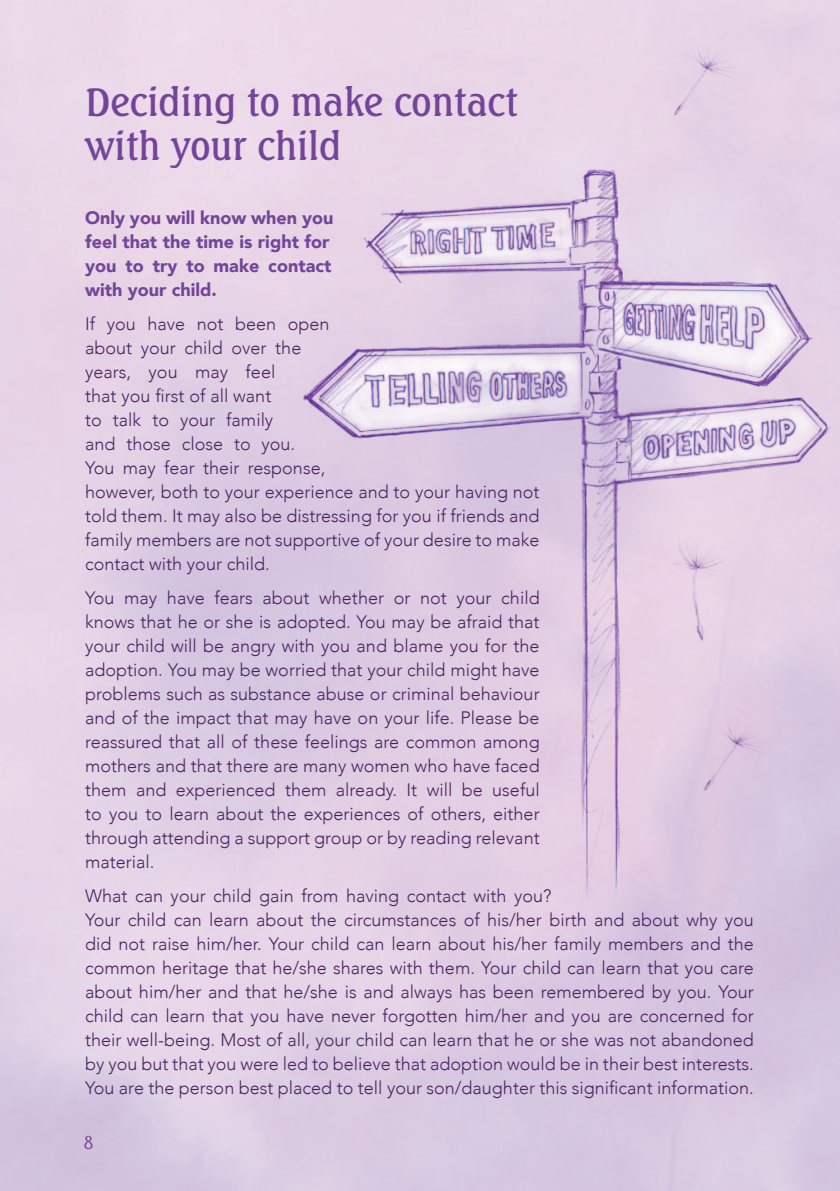
<style>
.page{position:relative;width:840px;height:1191px;background:#fff}
.page>*{position:absolute;margin:0;border:0;box-sizing:border-box;transform-origin:0 0}
.t1{font:500 38px/44px "Seagull BT";color:#74449a}
.t2{font:300 18px/24px "Avenir";color:#4a2263}
.t3{font:900 18px/24px "Avenir";color:#74449a}
.t4{font:300 18px "Seagull BT";color:#74449a}
</style>
<div class="page">
<img style="left:221px;top:52px;width:618px;height:981px">
<div style="left:646px;top:519px;width:108px;height:135px;background:#e9d3e5"></div>
<div style="left:639px;top:27px;width:115px;height:113px;background:#e6d3e5"></div>
<img style="left:669px;top:702px;width:115px;height:113px">
<h1 class="t1" style="left:85px;top:80px;width:434px">Deciding to make contact with your child</h1>
<p class="t3" style="left:85px;top:205px;width:250px">Only you will know when you feel that the time is right for you to try to make contact with your child.</p>
<p class="t2" style="left:85px;top:312px;width:456px">If you have not been open<br>about your child over the<br>years, you may feel<br>that you first of all want<br>to talk to your family<br>and those close to you.<br>You may fear their response,<br>however, both to your experience and to your having not told them. It may also be distressing for you if friends and family members are not supportive of your desire to make contact with your child.</p>
<p class="t2" style="left:85px;top:586px;width:456px;text-align:justify">You may have fears about whether or not your child knows that he or she is adopted. You may be afraid that your child will be angry with you and blame you for the adoption. You may be worried that your child might have problems such as substance abuse or criminal behaviour and of the impact that may have on your life. Please be reassured that all of these feelings are common among mothers and that there are many women who have faced them and experienced them already. It will be useful to you to learn about the experiences of others, either through attending a support group or by reading relevant material.</p>
<p class="t2" style="left:85px;top:884px;width:670px">What can your child gain from having contact with you?<br>Your child can learn about the circumstances of his/her birth and about why you did not raise him/her. Your child can learn about his/her family members and the common heritage that he/she shares with them. Your child can learn that you care about him/her and that he/she is and always has been remembered by you. Your child can learn that you have never forgotten him/her and you are concerned for their well-being. Most of all, your child can learn that he or she was not abandoned by you but that you were led to believe that adoption would be in their best interests.<br>You are the person best placed to tell your son/daughter this significant information.</p>
<p class="t4" style="left:84px;top:1130px;width:11px">8</p>
</div>
